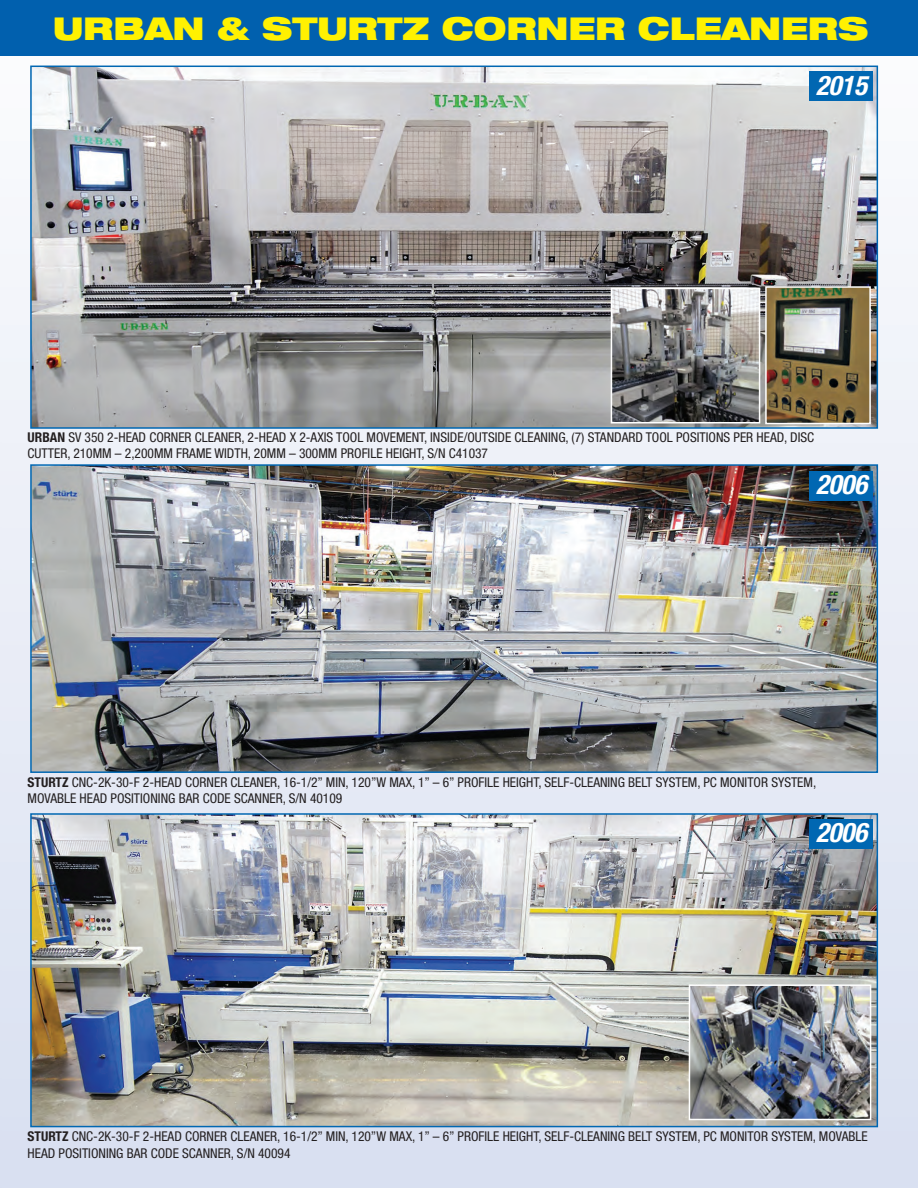
<style>
.page{position:relative;width:918px;height:1188px;background:#fff}
.page>*{position:absolute;margin:0;border:0;box-sizing:border-box;transform-origin:0 0}
.t1{font:900 expanded 31.5px "Helvetica Neue";letter-spacing:-.005em;color:#fff101}
.t2{font:italic 700 condensed 27px "Helvetica Neue";color:#fff}
.t3{font:condensed 13.5px/16.2px "Helvetica Neue";color:#231f20}
.s1{font-weight:700}
</style>
<div class="page">
<div style="left:0;top:0;width:918px;height:1188px;background:linear-gradient(to bottom,#fcfcfd,#d8dff1)"></div>
<svg style="left:0;top:56px;width:2px;height:1132px"></svg>
<img style="left:33px;top:816px;width:842px;height:308px">
<div style="left:30px;top:813px;width:848px;height:314px;border:2px solid #0167b2"></div>
<img style="left:33px;top:467px;width:842px;height:303px">
<div style="left:30px;top:464px;width:848px;height:309px;border:2px solid #0167b2"></div>
<img style="left:33px;top:69px;width:842px;height:357px">
<div style="left:30px;top:66px;width:848px;height:363px;border:2px solid #0167b2"></div>
<img style="left:614px;top:291px;width:143px;height:130px">
<div style="left:611px;top:288px;width:149px;height:136px;border:2px solid #fff"></div>
<img style="left:692px;top:987px;width:176px;height:130px">
<div style="left:689px;top:984px;width:182px;height:136px;border:2px solid #fff"></div>
<img style="left:768px;top:289px;width:100px;height:132px">
<div style="left:765px;top:286px;width:106px;height:138px;border:2px solid #fff"></div>
<div style="left:0;top:0;width:918px;height:56px;background:#0160ae"></div>
<div style="left:810px;top:820px;width:63px;height:29px;background:#0167b2"></div>
<div style="left:810px;top:72px;width:63px;height:29px;background:#0167b2"></div>
<div style="left:810px;top:471px;width:63px;height:30px;background:#0167b2"></div>
<h1 class="t1" style="left:53px;top:15px;width:817px">URBAN &amp; STURTZ CORNER CLEANERS</h1>
<h2 class="t2" style="left:816px;top:75px;width:58px">2015</h2>
<p class="t3" style="left:28px;top:430px;width:788px"><span class="s1">URBAN</span> SV 350 2-HEAD CORNER CLEANER, 2-HEAD X 2-AXIS TOOL MOVEMENT, INSIDE/OUTSIDE CLEANING, (7) STANDARD TOOL POSITIONS PER HEAD, DISC<br>CUTTER, 210MM – 2,200MM FRAME WIDTH, 20MM – 300MM PROFILE HEIGHT, S/N C41037</p>
<h2 class="t2" style="left:816px;top:475px;width:58px">2006</h2>
<p class="t3" style="left:28px;top:775px;width:790px"><span class="s1">STURTZ</span> CNC-2K-30-F 2-HEAD CORNER CLEANER, 16-1/2” MIN, 120”W MAX, 1” – 6” PROFILE HEIGHT, SELF-CLEANING BELT SYSTEM, PC MONITOR SYSTEM,<br>MOVABLE HEAD POSITIONING BAR CODE SCANNER, S/N 40109</p>
<h2 class="t2" style="left:816px;top:823px;width:58px">2006</h2>
<p class="t3" style="left:28px;top:1130px;width:842px"><span class="s1">STURTZ</span> CNC-2K-30-F 2-HEAD CORNER CLEANER, 16-1/2” MIN, 120”W MAX, 1” – 6” PROFILE HEIGHT, SELF-CLEANING BELT SYSTEM, PC MONITOR SYSTEM, MOVABLE<br>HEAD POSITIONING BAR CODE SCANNER, S/N 40094</p>
</div>
